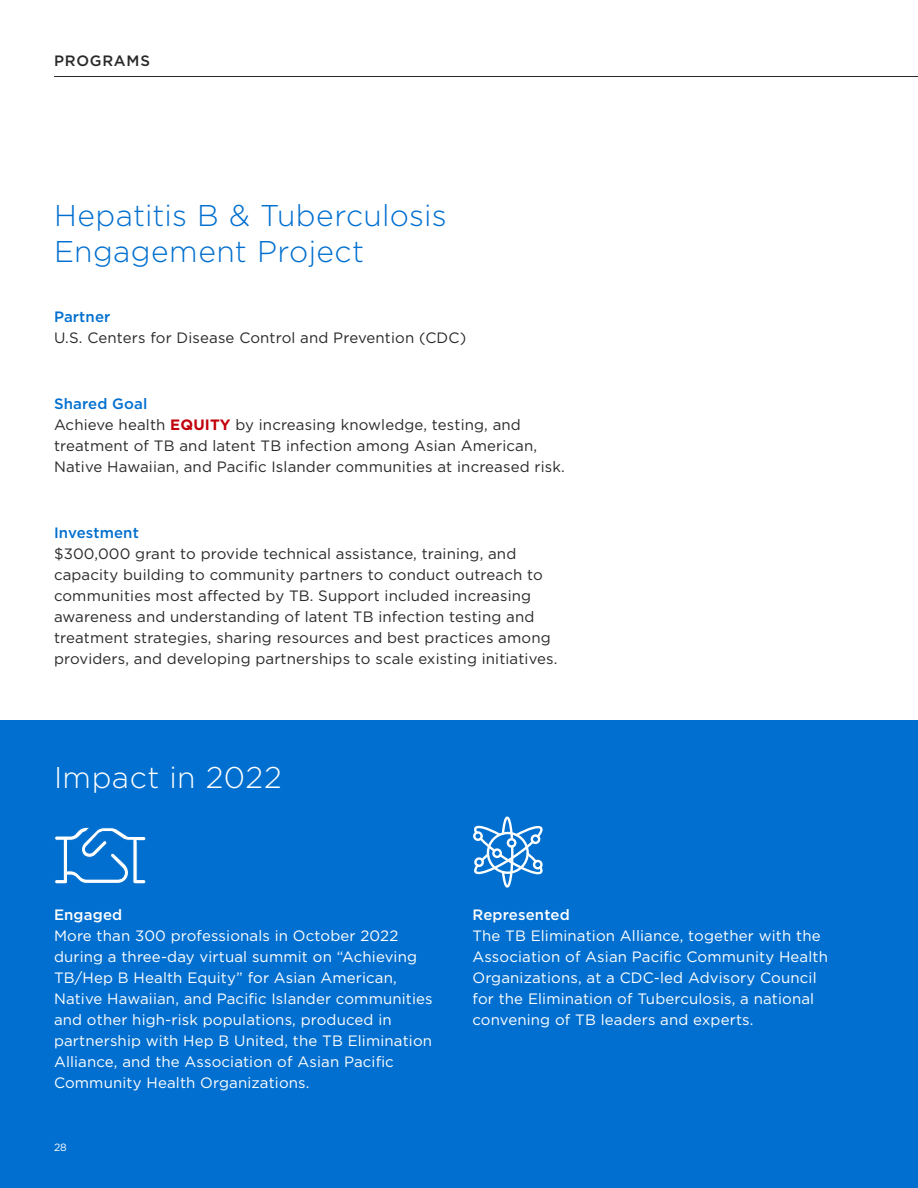
<style>
.page{position:relative;width:918px;height:1188px;background:#fff}
.page>*{position:absolute;margin:0;border:0;box-sizing:border-box;transform-origin:0 0}
.B_-_Section_Headings{font:300 30px "Gotham";letter-spacing:.01em;color:#006fcf}
.B_-_Section_Headings-2{font:300 30px "Gotham";letter-spacing:.015em;color:#fff}
.C_-_Copy__10_pt{font:15px/21px "Gotham";letter-spacing:.01em;color:#2a2929}
.C_-_Copy__10_pt-2{font:15px/21px "Gotham";letter-spacing:.01em;color:#fff}
.D_-_Copy__10pt{font:500 15px "Gotham";letter-spacing:.01em;color:#006fcf}
.D_-_Copy__10pt-2{font:500 15px "Gotham";letter-spacing:.01em;color:#fff}
.Header_-_Section_Nam{font:500 15px "Gotham";letter-spacing:.05em;color:#2a2929}
.t1{font:10.5px "Gotham";color:#fff}
.s1{font-weight:700;color:#c2000b}
</style>
<div class="page">
<div style="left:0;top:721px;width:918px;height:467px;background:#006fcf"></div>
<hr style="left:54px;top:76px;width:864px;height:1px;background:#2a2929">
<svg style="left:55px;top:827px;width:91px;height:57px"></svg>
<svg style="left:473px;top:816px;width:70px;height:72px"></svg>
<p class="Header_-_Section_Nam" style="left:54px;top:51px;width:97px">PROGRAMS</p>
<p class="B_-_Section_Headings" style="left:54px;top:199px;width:394px">Hepatitis B &amp; Tuberculosis</p>
<p class="B_-_Section_Headings" style="left:54px;top:235px;width:312px">Engagement Project</p>
<p class="D_-_Copy__10pt" style="left:54px;top:307px;width:58px">Partner</p>
<p class="C_-_Copy__10_pt" style="left:54px;top:327px;width:414px">U.S. Centers for Disease Control and Prevention (CDC)</p>
<p class="D_-_Copy__10pt" style="left:54px;top:394px;width:95px">Shared Goal</p>
<p class="C_-_Copy__10_pt" style="left:54px;top:414px;width:512px">Achieve health <span class="s1">EQUITY</span> by increasing knowledge, testing, and treatment of TB and latent TB infection among Asian American,<br>Native Hawaiian, and Pacific Islander communities at increased risk.</p>
<p class="D_-_Copy__10pt" style="left:54px;top:523px;width:86px">Investment</p>
<p class="C_-_Copy__10_pt" style="left:54px;top:543px;width:505px">$300,000 grant to provide technical assistance, training, and capacity building to community partners to conduct outreach to communities most affected by TB. Support included increasing awareness and understanding of latent TB infection testing and treatment strategies, sharing resources and best practices among providers, and developing partnerships to scale existing initiatives.</p>
<p class="B_-_Section_Headings-2" style="left:54px;top:761px;width:229px">Impact in 2022</p>
<p class="D_-_Copy__10pt-2" style="left:54px;top:905px;width:70px">Engaged</p>
<p class="C_-_Copy__10_pt-2" style="left:54px;top:925px;width:380px">More than 300 professionals in October 2022 during a three-day virtual summit on “Achieving TB/Hep B Health Equity” for Asian American, Native Hawaiian, and Pacific Islander communities and other high-risk populations, produced in partnership with Hep B United, the TB Elimination Alliance, and the Association of Asian Pacific Community Health Organizations.</p>
<p class="t1" style="left:54px;top:1140px;width:14px">28</p>
<p class="D_-_Copy__10pt-2" style="left:472px;top:905px;width:99px">Represented</p>
<p class="C_-_Copy__10_pt-2" style="left:472px;top:925px;width:357px">The TB Elimination Alliance, together with the Association of Asian Pacific Community Health Organizations, at a CDC-led Advisory Council for the Elimination of Tuberculosis, a national convening of TB leaders and experts.</p>
</div>
